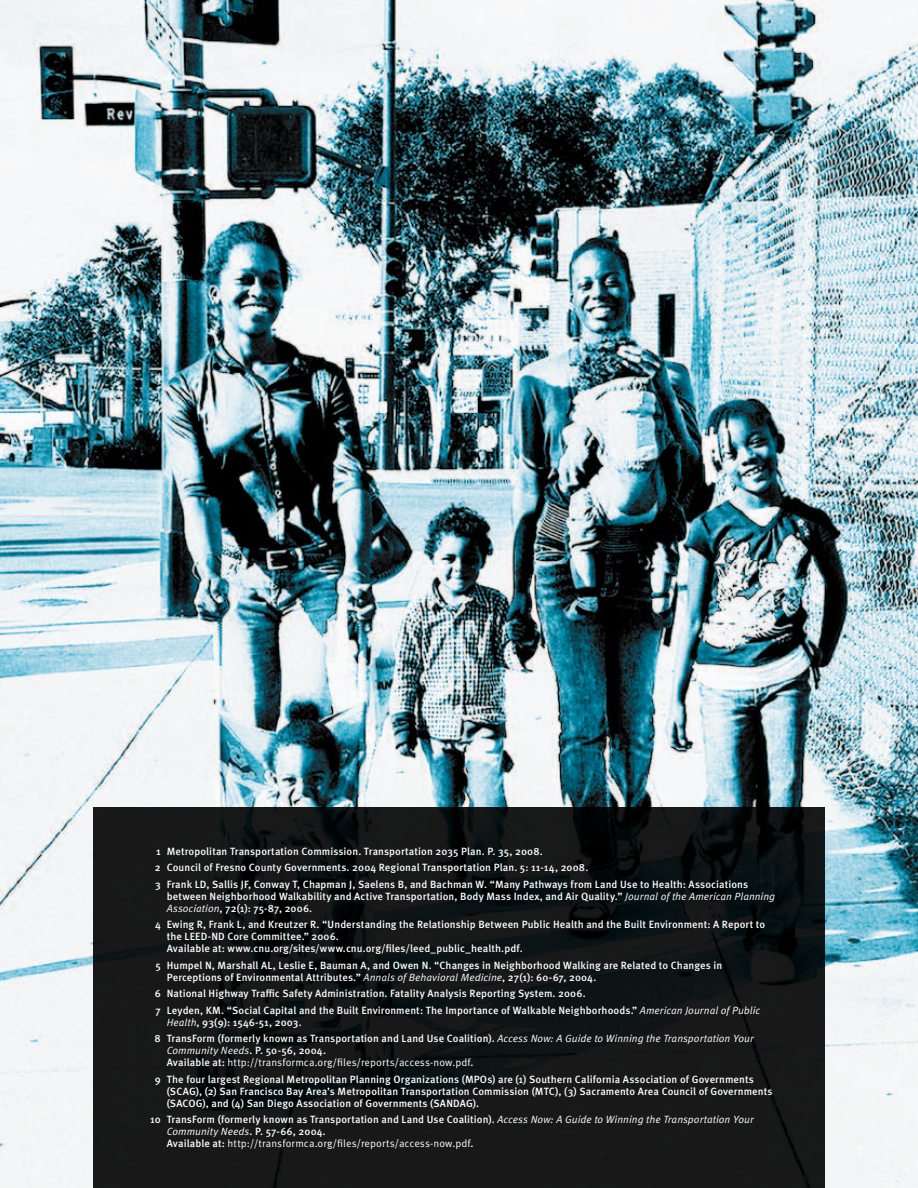
<style>
.page{position:relative;width:918px;height:1188px;background:#fff}
.page>*{position:absolute;margin:0;border:0;box-sizing:border-box;transform-origin:0 0}
.t1{font:500 10.5px/12px "Meta OT";letter-spacing:.005em;color:#fff}
.t2{font:10.5px "Meta OT Norm";letter-spacing:.01em;color:#fff}
.t3{font:10.5px "Meta OT Norm Ita";letter-spacing:.005em;color:#fff}
.s1{font-family:"Meta OT Norm Ita";font-weight:400}
.s2{font-family:"Meta OT";font-weight:500}
</style>
<div class="page">
<img style="left:0;top:0;width:918px;height:1188px">
<svg style="left:93px;top:807px;width:732px;height:381px;background:#121415"></svg>
<p class="t1" style="left:155px;top:843px;width:595px;line-height:16.5px">1 Metropolitan Transportation Commission. Transportation 2035 Plan. P. 35, 2008.<br>2 Council of Fresno County Governments. 2004 Regional Transportation Plan. 5: 11-14, 2008.<br>3 Frank LD, Sallis JF, Conway T, Chapman J, Saelens B, and Bachman W. “Many Pathways from Land Use to Health: Associations</p>
<p class="t1" style="left:167px;top:890px;width:610px">between Neighborhood Walkability and Active Transportation, Body Mass Index, and Air Quality.” <span class="s1">Journal of the American Planning<br>Association</span>, 72(1): 75-87, 2006.</p>
<p class="t1" style="left:167px;top:919px;width:600px;text-indent:-12px">4 Ewing R, Frank L, and Kreutzer R. “Understanding the Relationship Between Public Health and the Built Environment: A Report to the LEED-ND Core Committee.” 2006.<br>Available at: www.cnu.org/sites/www.cnu.org/files/leed_public_health.pdf.</p>
<p class="t1" style="left:167px;top:959px;width:557px;text-indent:-11px">5 Humpel N, Marshall AL, Leslie E, Bauman A, and Owen N. “Changes in Neighborhood Walking are Related to Changes in<br>Perceptions of Environmental Attributes.” <span class="s1">Annals of Behavioral Medicine</span>, 27(1): 60-67, 2004.</p>
<p class="t1" style="left:155px;top:986px;width:607px;line-height:16.5px">6 National Highway Traffic Safety Administration. Fatality Analysis Reporting System. 2006.<br>7 Leyden, KM. “Social Capital and the Built Environment: The Importance of Walkable Neighborhoods.” <span class="s1">American Journal of Public</span></p>
<p class="t1" style="left:155px;top:1014px;width:601px;line-height:16.5px;text-indent:12px"><span class="s1">Health</span>, 93(9): 1546-51, 2003.<br>8 TransForm (formerly known as Transportation and Land Use Coalition). <span class="s1">Access Now: A Guide to Winning the Transportation Your</span></p>
<p class="t3" style="left:167px;top:1045px;width:161px">Community Needs<span class="s2">. P. 50-56, 2004.</span></p>
<p class="t2" style="left:167px;top:1057px;width:308px"><span class="s2">Available at:</span> http://transformca.org/files/reports/access-now.pdf<span class="s2">.</span></p>
<p class="t1" style="left:167px;top:1073px;width:607px;text-indent:-12px">9 The four largest Regional Metropolitan Planning Organizations (MPOs) are (1) Southern California Association of Governments (SCAG), (2) San Francisco Bay Area’s Metropolitan Transportation Commission (MTC), (3) Sacramento Area Council of Governments (SACOG), and (4) San Diego Association of Governments (SANDAG).</p>
<p class="t1" style="left:150px;top:1114px;width:605px">10 TransForm (formerly known as Transportation and Land Use Coalition). <span class="s1">Access Now: A Guide to Winning the Transportation Your</span></p>
<p class="t3" style="left:167px;top:1126px;width:161px">Community Needs<span class="s2">. P. 57-66, 2004.</span></p>
<p class="t2" style="left:167px;top:1138px;width:308px"><span class="s2">Available at:</span> http://transformca.org/files/reports/access-now.pdf<span class="s2">.</span></p>
</div>
